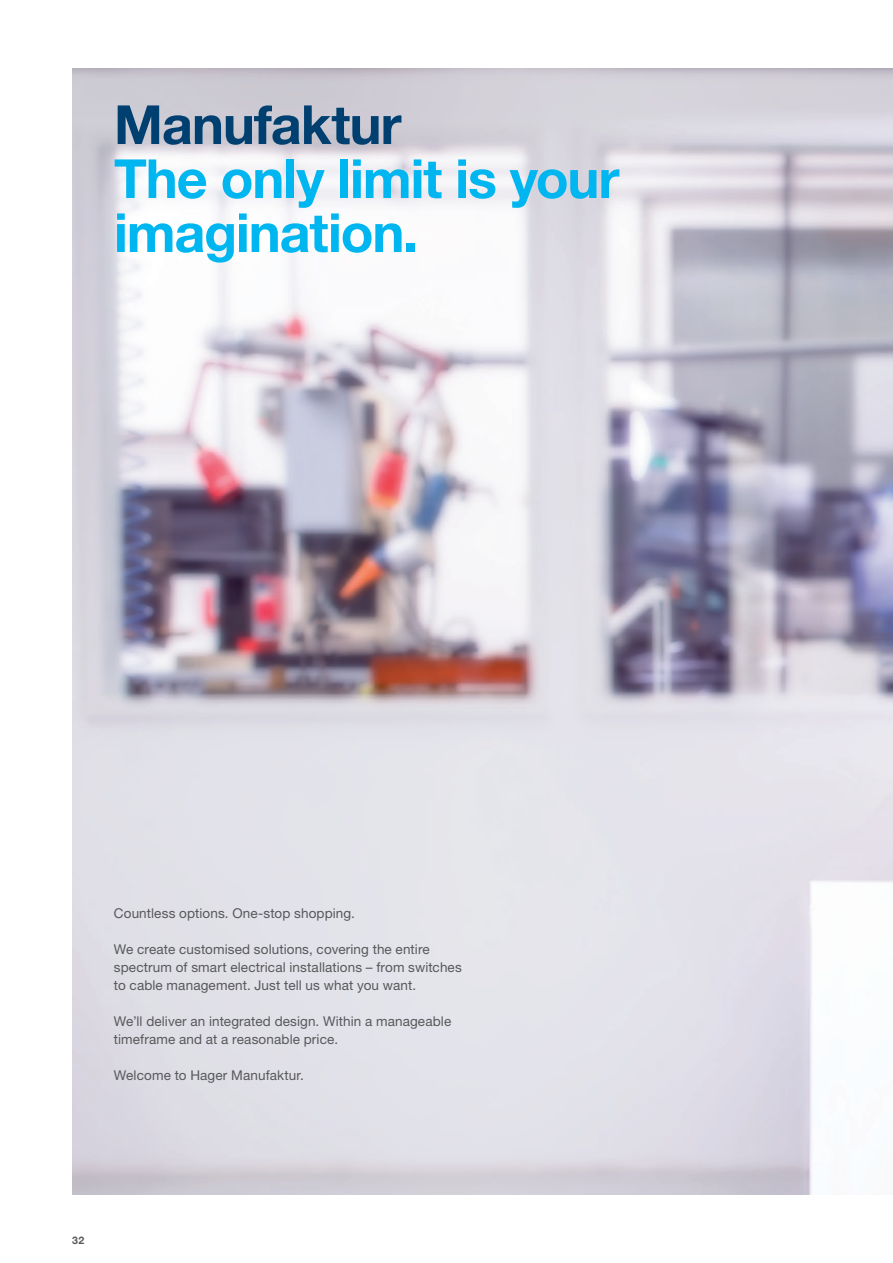
<style>
.page{position:relative;width:893px;height:1263px;background:#fff}
.page>*{position:absolute;margin:0;border:0;box-sizing:border-box;transform-origin:0 0}
.t1{font:700 54px/54px "Helvetica Neue LTW1 G";letter-spacing:-.02em;color:#00b6f0}
.t2{font:700 54px "Helvetica Neue LTW1 G";letter-spacing:-.02em;color:#004071}
.t3{font:13.5px/18px "Helvetica Neue LTW1 G";letter-spacing:.01em;color:#57585a}
.t4{font:700 10.5px "Helvetica Neue LTW1 G";color:#57585a}
</style>
<div class="page">
<img style="left:72px;top:68px;width:821px;height:1127px">
<h1 class="t2" style="left:114px;top:91px;width:289px">Manufaktur</h1>
<h1 class="t1" style="left:114px;top:151px;width:507px">The only limit is your imagination.</h1>
<p class="t3" style="left:114px;top:904px;width:243px">Countless options. One-stop shopping.</p>
<p class="t3" style="left:114px;top:940px;width:349px">We create customised solutions, covering the entire spectrum of smart electrical installations – from switches to cable management. Just tell us what you want.</p>
<p class="t3" style="left:114px;top:1012px;width:339px">We’ll deliver an integrated design. Within a manageable timeframe and at a reasonable price.</p>
<p class="t3" style="left:114px;top:1066px;width:192px">Welcome to Hager Manufaktur.</p>
<p class="t4" style="left:72px;top:1233px;width:13px">32</p>
</div>
